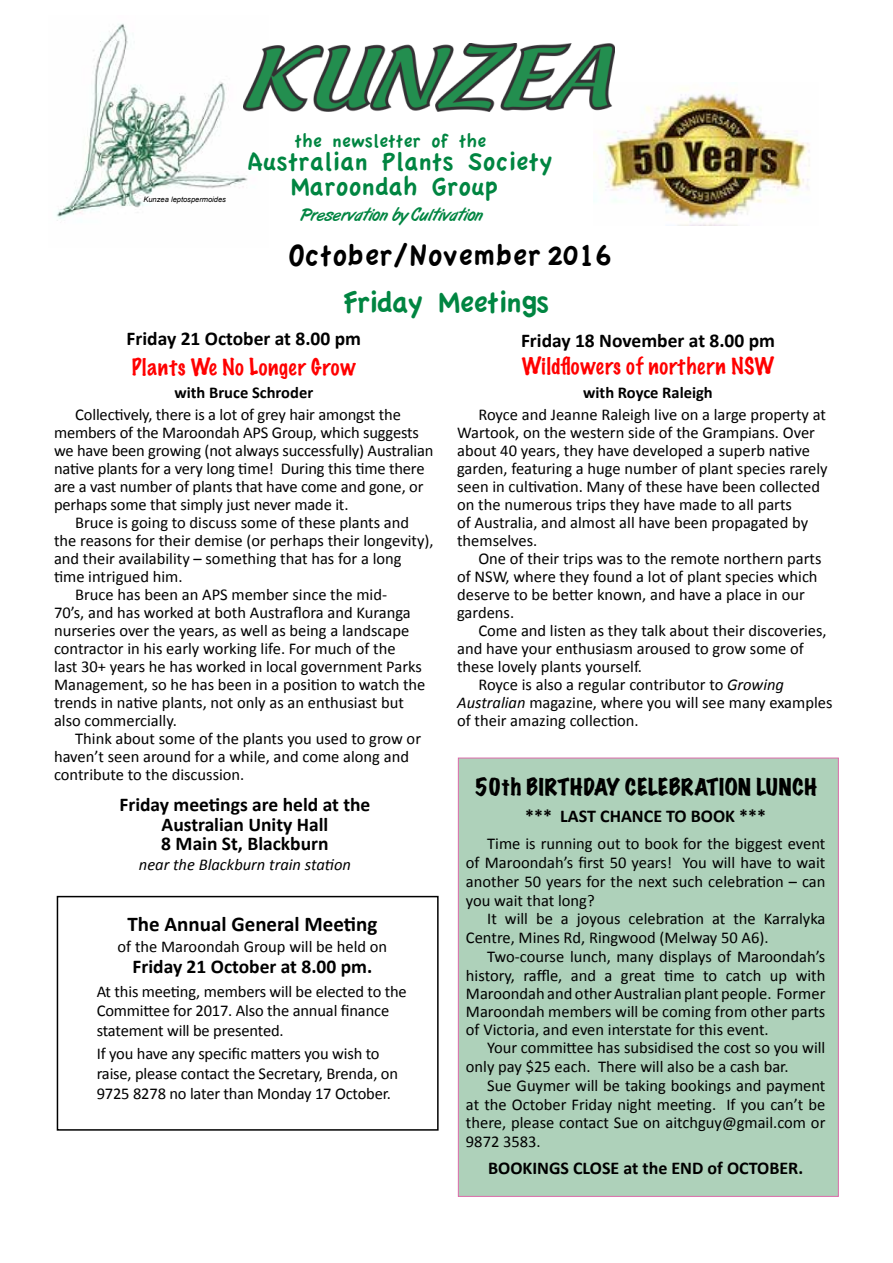
<style>
.page{position:relative;width:893px;height:1263px;background:#fff}
.page>*{position:absolute;margin:0;border:0;box-sizing:border-box;transform-origin:0 0}
.t1{font:31.5px "Apple Casual";color:#000}
.t2{font:31.5px "Apple Casual";letter-spacing:-.03em;color:#008541}
.t3{font:27px/25.5px "Apple Casual";color:#008541;text-align:center}
.t4{font:100 21px "Marker Felt";letter-spacing:.04em;color:#f00}
.t5{font:expanded 21px "Marker Felt";letter-spacing:.03em;color:#000}
.t6{font:700 21px "Calibri";color:#000}
.t7{font:700 19.5px/19.5px "Calibri";color:#000;text-align:center}
.t8{font:19.5px "Apple Casual";color:#008541}
.t9{font:700 18px "Calibri";color:#000}
.t10{font:18px "Art Brush";color:#008541}
.t11{font:16.5px/18px "Calibri";color:#000}
.t12{font:700 16.5px "Calibri";color:#000}
.t13{font:italic 16.5px "Calibri";color:#000}
.t14{font:italic 7.5px "Arial";color:#000}
.s1{font-style:italic}
</style>
<div class="page">
<div style="left:458px;top:758px;width:380px;height:438px;background:#aed1ba;border:1px solid #db6aa9"></div>
<img style="left:593px;top:87px;width:217px;height:138px">
<img style="left:56px;top:24px;width:198px;height:197px">
<img style="left:244px;top:43px;width:371px;height:68px">
<div style="left:57px;top:896px;width:382px;height:235px;border:2px solid #000"></div>
<p class="t14" style="left:143px;top:195px;width:84px">Kunzea leptospermoides</p>
<p class="t8" style="left:294px;top:130px;width:193px">the newsletter of the</p>
<h2 class="t3" style="left:248px;top:149px;width:306px">Australian Plants Society<br>Maroondah Group</h2>
<p class="t10" style="left:300px;top:205px;width:184px">Preservation by Cultivation</p>
<h1 class="t1" style="left:288px;top:238px;width:325px">October/November 2016</h1>
<h1 class="t2" style="left:343px;top:286px;width:208px">Friday Meetings</h1>
<p class="t7" style="left:127px;top:329px;width:236px">Friday 21 October at 8.00 pm</p>
<p class="t4" style="left:132px;top:356px;width:226px">Plants We No Longer Grow</p>
<p class="t12" style="left:174px;top:382px;width:140px">with Bruce Schroder</p>
<p class="t11" style="left:54px;top:405px;width:381px;text-indent:21px">Collectively, there is a lot of grey hair amongst the members of the Maroondah APS Group, which suggests we have been growing (not always successfully) Australian native plants for a very long time! During this time there are a vast number of plants that have come and gone, or perhaps some that simply just never made it.</p>
<p class="t11" style="left:75px;top:513px;width:335px">Bruce is going to discuss some of these plants and</p>
<p class="t11" style="left:54px;top:531px;width:381px">the reasons for their demise (or perhaps their longevity),</p>
<p class="t11" style="left:54px;top:549px;width:349px">and their availability – something that has for a long</p>
<p class="t11" style="left:54px;top:567px;width:130px">time intrigued him.</p>
<p class="t11" style="left:75px;top:585px;width:313px">Bruce has been an APS member since the mid-</p>
<p class="t11" style="left:54px;top:603px;width:358px">70’s, and has worked at both Austraflora and Kuranga</p>
<p class="t11" style="left:54px;top:621px;width:357px">nurseries over the years, as well as being a landscape</p>
<p class="t11" style="left:54px;top:639px;width:343px">contractor in his early working life. For much of the</p>
<p class="t11" style="left:54px;top:657px;width:369px">last 30+ years he has worked in local government Parks</p>
<p class="t11" style="left:54px;top:675px;width:373px">Management, so he has been in a position to watch the</p>
<p class="t11" style="left:54px;top:693px;width:352px">trends in native plants, not only as an enthusiast but</p>
<p class="t11" style="left:54px;top:711px;width:124px">also commercially.</p>
<p class="t11" style="left:75px;top:729px;width:347px">Think about some of the plants you used to grow or</p>
<p class="t11" style="left:54px;top:747px;width:356px">haven’t seen around for a while, and come along and</p>
<p class="t11" style="left:54px;top:765px;width:192px">contribute to the discussion.</p>
<p class="t7" style="left:119px;top:795px;width:252px">Friday meetings are held at the<br>Australian Unity Hall<br>8 Main St, Blackburn</p>
<p class="t13" style="left:139px;top:853px;width:214px">near the Blackburn train station</p>
<p class="t6" style="left:128px;top:910px;width:251px">The Annual General Meeting</p>
<p class="t11" style="left:118px;top:937px;width:271px">of the Maroondah Group will be held on</p>
<p class="t7" style="left:133px;top:957px;width:241px">Friday 21 October at 8.00 pm.</p>
<p class="t11" style="left:97px;top:981px;width:312px;line-height:19.5px">At this meeting, members will be elected to the<br>Committee for 2017. Also the annual finance statement will be presented.</p>
<p class="t11" style="left:97px;top:1044px;width:303px;line-height:19.5px">If you have any specific matters you wish to raise, please contact the Secretary, Brenda, on<br>9725 8278 no later than Monday 17 October.</p>
<p class="t7" style="left:521px;top:331px;width:256px">Friday 18 November at 8.00 pm</p>
<p class="t4" style="left:522px;top:356px;width:254px">Wildflowers of northern NSW</p>
<p class="t12" style="left:583px;top:381px;width:131px">with Royce Raleigh</p>
<p class="t11" style="left:457px;top:405px;width:372px;text-indent:21px">Royce and Jeanne Raleigh live on a large property at Wartook, on the western side of the Grampians. Over about 40 years, they have developed a superb native garden, featuring a huge number of plant species rarely seen in cultivation. Many of these have been collected on the numerous trips they have made to all parts<br>of Australia, and almost all have been propagated by themselves.</p>
<p class="t11" style="left:457px;top:549px;width:366px;text-indent:21px">One of their trips was to the remote northern parts of NSW, where they found a lot of plant species which deserve to be better known, and have a place in our gardens.</p>
<p class="t11" style="left:478px;top:621px;width:350px">Come and listen as they talk about their discoveries,</p>
<p class="t11" style="left:457px;top:639px;width:348px">and have your enthusiasm aroused to grow some of</p>
<p class="t11" style="left:457px;top:657px;width:186px">these lovely plants yourself.</p>
<p class="t11" style="left:478px;top:675px;width:307px">Royce is also a regular contributor to <span class="s1">Growing</span></p>
<p class="t11" style="left:457px;top:693px;width:377px"><span class="s1">Australian</span> magazine, where you will see many examples</p>
<p class="t11" style="left:457px;top:711px;width:183px">of their amazing collection.</p>
<p class="t5" style="left:474px;top:776px;width:344px">50th BIRTHDAY CELEBRATION LUNCH</p>
<p class="t9" style="left:525px;top:805px;width:242px">*** LAST CHANCE TO BOOK ***</p>
<p class="t11" style="left:466px;top:834px;width:361px;line-height:18.8px;text-align:justify;text-indent:21px">Time is running out to book for the biggest event of Maroondah’s first 50 years! You will have to wait another 50 years for the next such celebration – can you wait that long?</p>
<p class="t11" style="left:466px;top:909px;width:361px;line-height:18.8px;text-indent:21px">It will be a joyous celebration at the Karralyka<br>Centre, Mines Rd, Ringwood (Melway 50 A6).</p>
<p class="t11" style="left:466px;top:947px;width:361px;text-align:justify;text-indent:21px">Two-course lunch, many displays of Maroondah’s history, raffle, and a great time to catch up with Maroondah and other Australian plant people. Former Maroondah members will be coming from other parts of Victoria, and even interstate for this event.</p>
<p class="t11" style="left:466px;top:1038px;width:361px;line-height:18.8px;text-indent:21px">Your committee has subsidised the cost so you will only pay $25 each. There will also be a cash bar.</p>
<p class="t11" style="left:466px;top:1076px;width:361px;line-height:18.8px;text-align:justify;text-indent:21px">Sue Guymer will be taking bookings and payment at the October Friday night meeting. If you can’t be there, please contact Sue on aitchguy@gmail.com or 9872 3583.</p>
<p class="t9" style="left:488px;top:1157px;width:317px">BOOKINGS CLOSE at the END of OCTOBER.</p>
</div>
